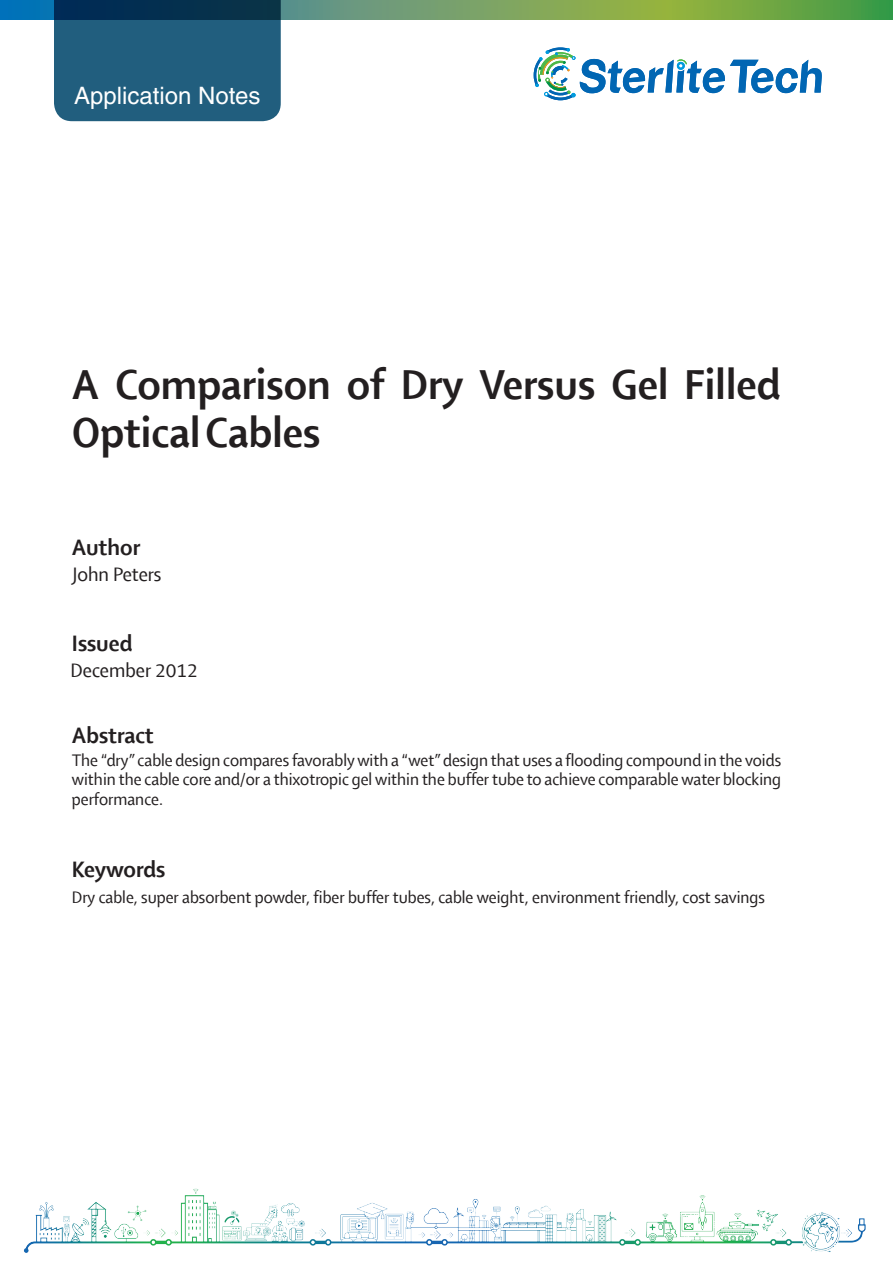
<style>
.page{position:relative;width:893px;height:1263px;background:#fff}
.page>*{position:absolute;margin:0;border:0;box-sizing:border-box;transform-origin:0 0}
.t1{font:45px/48.4px "Shaker RB";color:#231f20}
.t2{font:24px "Shaker RB";color:#231f20}
.t3{font:24px "Helvetica LT Std";color:#fff}
.t4{font:21px "Shaker R";color:#231f20}
.t5{font:18px/19.4px "Shaker R";color:#231f20;text-align:justify}
</style>
<div class="page">
<img style="left:23px;top:1188px;width:843px;height:65px">
<svg style="left:534px;top:47px;width:288px;height:53px"></svg>
<div style="left:54px;top:20px;width:227px;height:101px;background:#215e7e"></div>
<svg style="left:1px;top:0;width:891px;height:20px;background:#50835c"></svg>
<h2 class="t3" style="left:74px;top:82px;width:188px">Application Notes</h2>
<h1 class="t1" style="left:72px;top:361px;width:710px">A Comparison of Dry Versus Gel Filled<br>Optical Cables</h1>
<h2 class="t2" style="left:72px;top:534px;width:70px">Author</h2>
<p class="t4" style="left:72px;top:563px;width:91px">John Peters</p>
<h2 class="t2" style="left:72px;top:630px;width:62px">Issued</h2>
<p class="t4" style="left:70px;top:659px;width:129px">December 2012</p>
<h2 class="t2" style="left:72px;top:722px;width:84px">Abstract</h2>
<p class="t5" style="left:72px;top:751px;width:711px">The “dry”cable design compares favorably with a “wet”design that uses a flooding compound in the voids within the cable core and/or a thixotropic gel within the buffer tube to achieve comparable water blocking performance.</p>
<h2 class="t2" style="left:72px;top:856px;width:95px">Keywords</h2>
<p class="t5" style="left:72px;top:888px;width:695px">Dry cable, super absorbent powder, fiber buffer tubes, cable weight, environment friendly, cost savings</p>
</div>
